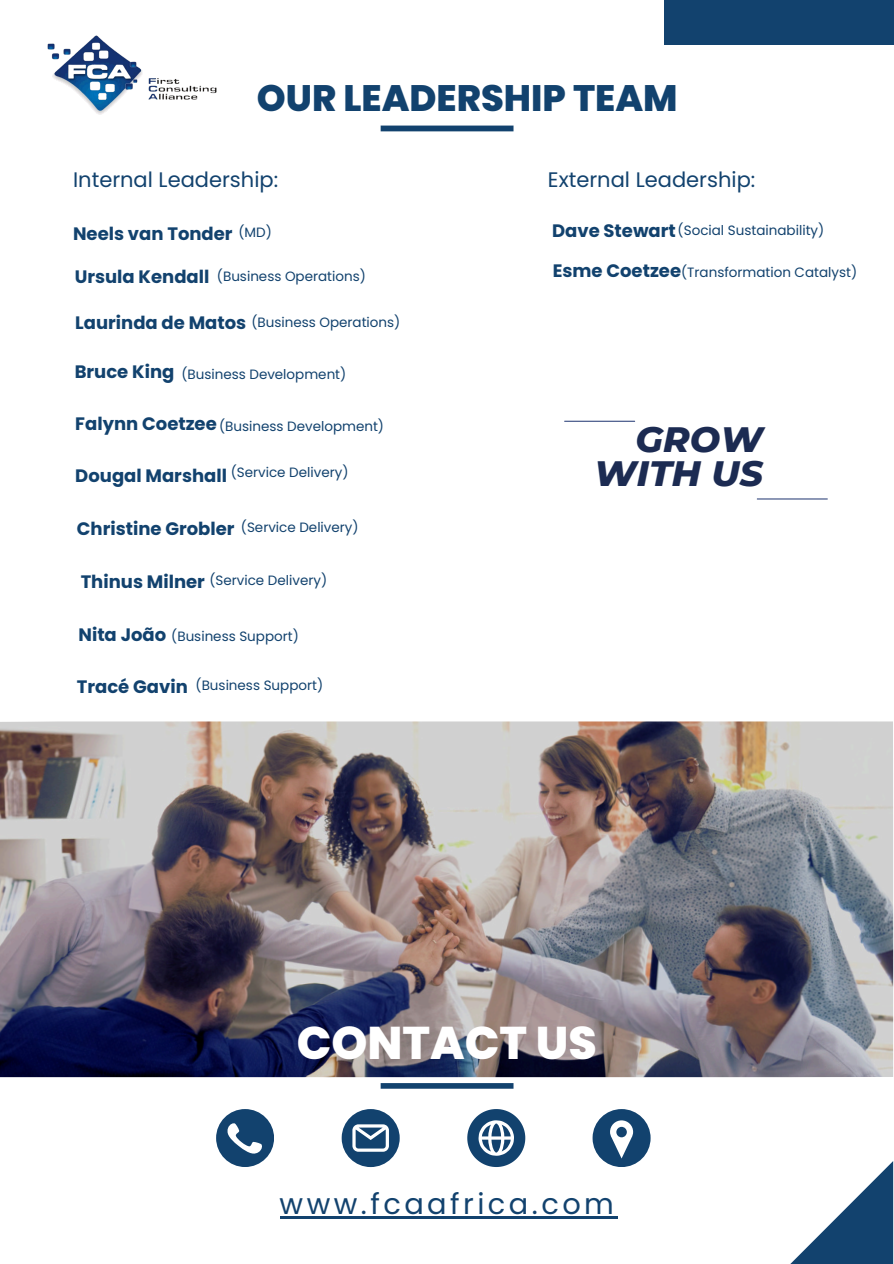
<style>
.page{position:relative;width:894px;height:1264px;background:#fff}
.page>*{position:absolute;margin:0;border:0;box-sizing:border-box;transform-origin:0 0}
.t1{font:800 45.75px "Poppins";color:#fff}
.t2{font:800 36.75px "Poppins";color:#12426e}
.t3{font:italic 800 36px/33.8px "Montserrat";color:#1c2b52;text-align:right}
.t4{font:28.8px "Poppins";letter-spacing:.12em;color:#12426e}
.t5{font:21px "Poppins";color:#12426e}
.t6{font:700 18px "Poppins";color:#12426e}
.t7{font:13.5px "Poppins";color:#12426e}
</style>
<div class="page">
<svg style="left:216px;top:1109px;width:58px;height:57px"></svg>
<svg style="left:341px;top:1109px;width:58px;height:58px"></svg>
<div style="left:380px;top:126px;width:133px;height:5px;background:#12426e"></div>
<div style="left:380px;top:1083px;width:133px;height:5px;background:#12426e"></div>
<svg style="left:467px;top:1109px;width:58px;height:57px"></svg>
<svg style="left:592px;top:1109px;width:58px;height:57px"></svg>
<div style="left:663px;top:0;width:229px;height:44px;background:#12426e"></div>
<svg style="left:791px;top:1162px;width:101px;height:101px"></svg>
<img style="left:0;top:721px;width:892px;height:356px">
<svg style="left:564px;top:421px;width:71px;height:1px"></svg>
<svg style="left:757px;top:498px;width:70px;height:1px"></svg>
<hr style="left:279px;top:1215px;width:338px;height:3px;background:#12426e">
<img style="left:47px;top:35px;width:170px;height:80px">
<h4 class="t2" style="left:257px;top:73px;width:422px">OUR LEADERSHIP TEAM</h4>
<h2 class="t5" style="left:73px;top:165px;width:206px">Internal Leadership:</h2>
<p class="t5" style="left:548px;top:165px;width:209px">External Leadership:</p>
<h5 class="t7" style="left:238px;top:223px;width:35px">(MD)</h5>
<p class="t6" style="left:73px;top:221px;width:161px">Neels van Tonder</p>
<p class="t6" style="left:75px;top:264px;width:136px">Ursula Kendall</p>
<p class="t7" style="left:217px;top:266px;width:150px">(Business Operations)</p>
<p class="t7" style="left:251px;top:313px;width:150px">(Business Operations)</p>
<h5 class="t6" style="left:75px;top:310px;width:172px">Laurinda de Matos</h5>
<h6 class="t6" style="left:75px;top:359px;width:101px">Bruce King</h6>
<p class="t7" style="left:181px;top:365px;width:166px">(Business Development)</p>
<h5 class="t6" style="left:75px;top:411px;width:143px">Falynn Coetzee</h5>
<h5 class="t7" style="left:219px;top:416px;width:166px">(Business Development)</h5>
<h2 class="t7" style="left:231px;top:462px;width:119px">(Service Delivery)</h2>
<h5 class="t7" style="left:241px;top:518px;width:119px">(Service Delivery)</h5>
<h5 class="t6" style="left:75px;top:463px;width:153px">Dougal Marshall</h5>
<p class="t6" style="left:77px;top:516px;width:159px">Christine Grobler</p>
<p class="t6" style="left:81px;top:569px;width:126px">Thinus Milner</p>
<p class="t7" style="left:209px;top:570px;width:119px">(Service Delivery)</p>
<h5 class="t6" style="left:78px;top:622px;width:89px">Nita João</h5>
<p class="t7" style="left:171px;top:626px;width:129px">(Business Support)</p>
<h5 class="t7" style="left:195px;top:675px;width:129px">(Business Support)</h5>
<h5 class="t6" style="left:77px;top:673px;width:112px">Tracé Gavin</h5>
<h5 class="t7" style="left:677px;top:220px;width:148px">(Social Sustainability)</h5>
<p class="t7" style="left:681px;top:263px;width:177px">(Transformation Catalyst)</p>
<h5 class="t6" style="left:552px;top:218px;width:125px">Dave Stewart</h5>
<p class="t6" style="left:552px;top:258px;width:130px">Esme Coetzee</p>
<h5 class="t3" style="left:594px;top:422px;width:170px">GROW<br>WITH US</h5>
<h4 class="t1" style="left:296px;top:1011px;width:302px">CONTACT US</h4>
<p class="t4" style="left:279px;top:1183px;width:336px">www.fcaafrica.com</p>
</div>
